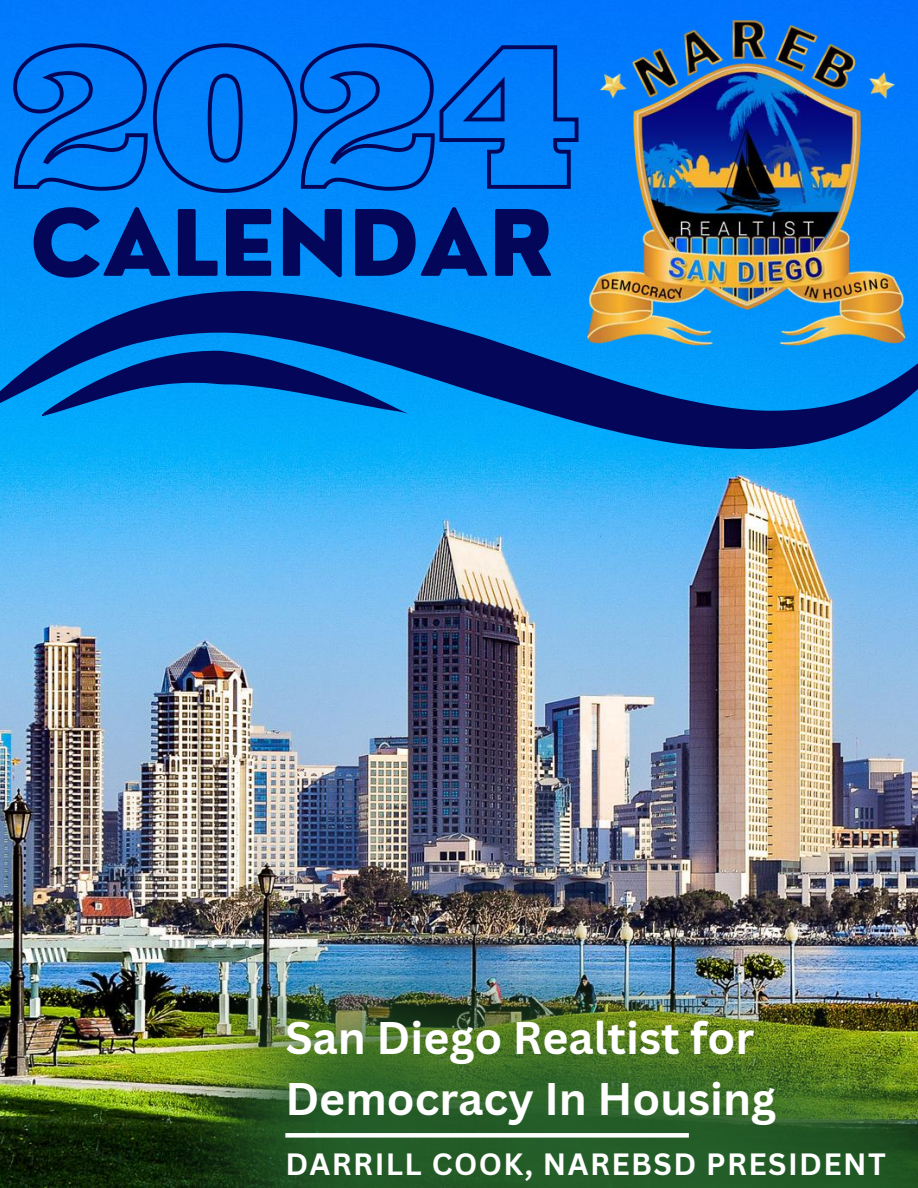
<style>
.page{position:relative;width:918px;height:1188px;background:#fff}
.page>*{position:absolute;margin:0;border:0;box-sizing:border-box;transform-origin:0 0}
.t1{font:800 89.1px "Nourd";color:#04065a}
.t2{font:700 44.55px/61.3px "Canva Sans";color:#fff}
.t3{font:700 30px "Canva Sans";letter-spacing:.045em;color:#fff}
</style>
<div class="page">
<img style="left:0;top:0;width:918px;height:1188px">
<svg style="left:0;top:290px;width:918px;height:163px;background:#036bc2"></svg>
<svg style="left:39px;top:350px;width:372px;height:66px;background:#0265bb"></svg>
<img style="left:578px;top:10px;width:340px;height:339px">
<svg style="left:11px;top:41px;width:569px;height:154px;background:#0271e5"></svg>
<img style="left:132px;top:897px;width:469px;height:291px">
<img style="left:312px;top:905px;width:469px;height:283px">
<img style="left:459px;top:938px;width:77px;height:250px">
<img style="left:536px;top:906px;width:382px;height:282px">
<div style="left:285px;top:1133px;width:404px;height:5px;background:#fff"></div>
<h1 class="t1" style="left:30px;top:187px;width:526px">CALENDAR</h1>
<p class="t2" style="left:285px;top:1006px;width:492px">San Diego Realtist for<br>Democracy In Housing</p>
<p class="t3" style="left:285px;top:1143px;width:602px">DARRILL COOK, NAREBSD PRESIDENT</p>
</div>
